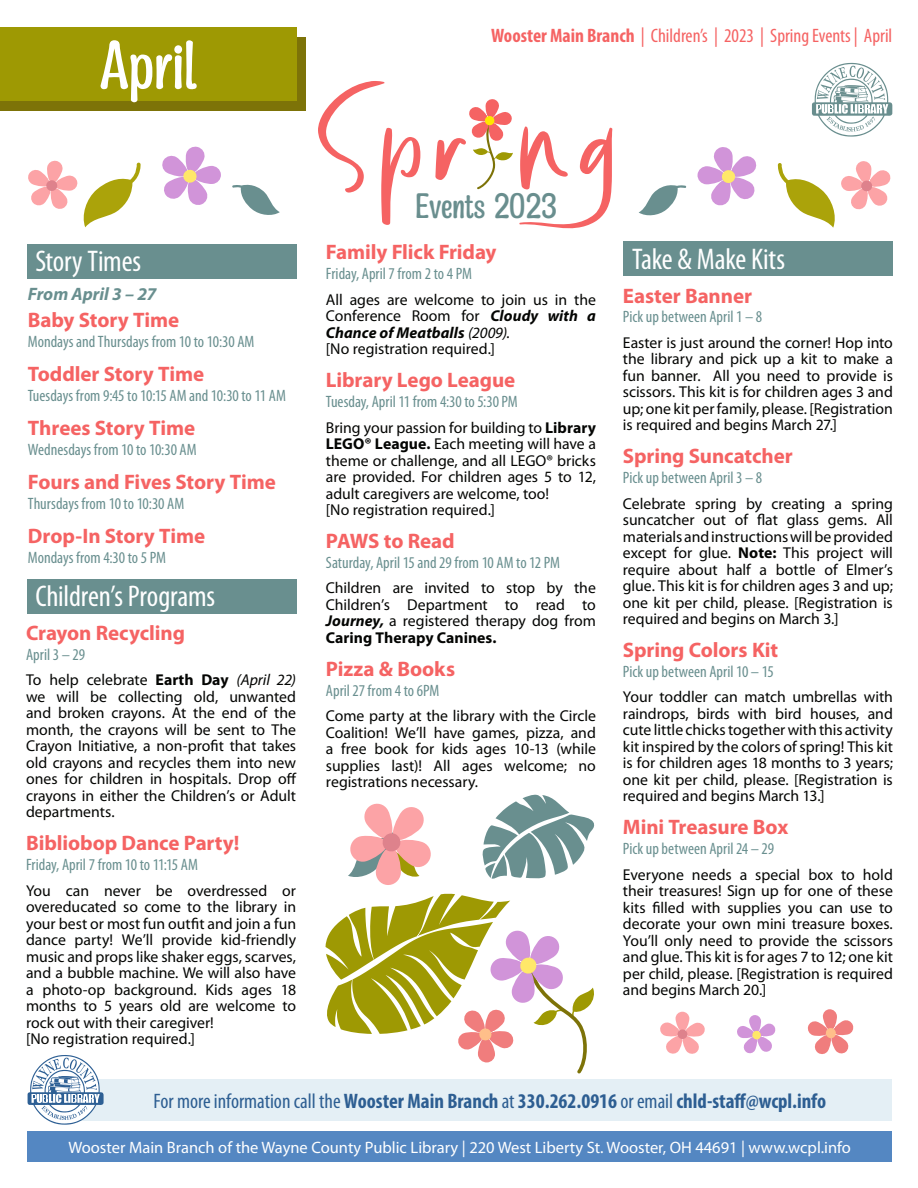
<style>
.page{position:relative;width:918px;height:1188px;background:#fff}
.page>*{position:absolute;margin:0;border:0;box-sizing:border-box;transform-origin:0 0}
.t1{font:69px "Mangabey";color:#fff}
.t2{font:36px "Mangabey";color:#698e8e}
.t3{font:condensed 30px "Myriad Pro";letter-spacing:-.005em;color:#fff}
.t4{font:700 21px "Myriad Pro";letter-spacing:-.005em;color:#f56363}
.t5{font:700 condensed 21px "Myriad Pro";color:#2d5e92}
.t6{font:condensed 19.5px "Myriad Pro";color:#f56363}
.t7{font:italic 700 18px "Myriad Pro";color:#698f8f}
.t8{font:condensed 16.5px "Myriad Pro";color:#698f8f}
.t9{font:16.5px "Myriad Pro";color:#fff}
.t10{font:15.75px/16.5px "Myriad Pro";letter-spacing:-.005em;color:#040503;text-align:justify}
.s1{font-weight:700}
.s2{font-style:italic}
.s3{font-weight:700;font-style:italic}
.s4{font-weight:400}
</style>
<div class="page">
<div style="left:0;top:37px;width:306px;height:74px;background:#7d7308"></div>
<div style="left:0;top:27px;width:296px;height:73px;background:#9e9903"></div>
<svg style="left:812px;top:63px;width:80px;height:74px"></svg>
<svg style="left:318px;top:81px;width:294px;height:148px"></svg>
<svg style="left:28px;top:160px;width:113px;height:67px"></svg>
<svg style="left:162px;top:146px;width:59px;height:59px"></svg>
<svg style="left:232px;top:184px;width:48px;height:31px"></svg>
<svg style="left:777px;top:161px;width:114px;height:67px"></svg>
<svg style="left:697px;top:147px;width:60px;height:59px"></svg>
<svg style="left:639px;top:185px;width:47px;height:31px"></svg>
<svg style="left:325px;top:894px;width:269px;height:180px"></svg>
<div style="left:27px;top:244px;width:269px;height:34px;background:#698f8f"></div>
<div style="left:27px;top:579px;width:269px;height:34px;background:#698f8f"></div>
<div style="left:624px;top:241px;width:269px;height:35px;background:#698f8f"></div>
<div style="left:28px;top:1131px;width:864px;height:31px;background:#5487c2"></div>
<div style="left:73px;top:1079px;width:819px;height:42px;background:#e4eff5"></div>
<svg style="left:28px;top:1055px;width:76px;height:70px"></svg>
<svg style="left:482px;top:794px;width:113px;height:85px"></svg>
<svg style="left:660px;top:1012px;width:45px;height:42px"></svg>
<div style="left:678px;top:1029px;width:9px;height:10px;background:#de828c;border-radius:50%"></div>
<svg style="left:737px;top:1015px;width:39px;height:39px"></svg>
<svg style="left:807px;top:1009px;width:47px;height:45px"></svg>
<svg style="left:348px;top:803px;width:83px;height:82px"></svg>
<p class="t1" style="left:100px;top:28px;width:99px">April</p>
<p class="t6" style="left:491px;top:23px;width:403px"><span class="s1">Wooster Main Branch</span> | Children’s | 2023 | Spring Events | April</p>
<p class="t3" style="left:35px;top:243px;width:107px">Story Times</p>
<p class="t7" style="left:28px;top:282px;width:130px">From April 3 – 27</p>
<p class="t4" style="left:28px;top:306px;width:153px">Baby Story Time</p>
<p class="t8" style="left:28px;top:331px;width:228px">Mondays and Thursdays from 10 to 10:30 AM</p>
<p class="t4" style="left:28px;top:360px;width:178px">Toddler Story Time</p>
<p class="t8" style="left:28px;top:385px;width:260px">Tuesdays from 9:45 to 10:15 AM and 10:30 to 11 AM</p>
<p class="t4" style="left:28px;top:414px;width:169px">Threes Story Time</p>
<p class="t8" style="left:28px;top:439px;width:170px">Wednesdays from 10 to 10:30 AM</p>
<p class="t4" style="left:28px;top:468px;width:250px">Fours and Fives Story Time</p>
<p class="t8" style="left:28px;top:493px;width:158px">Thursdays from 10 to 10:30 AM</p>
<p class="t4" style="left:28px;top:522px;width:179px">Drop-In Story Time</p>
<p class="t8" style="left:28px;top:547px;width:140px">Mondays from 4:30 to 5 PM</p>
<p class="t3" style="left:35px;top:578px;width:181px">Children’s Programs</p>
<p class="t4" style="left:26px;top:619px;width:160px">Crayon Recycling</p>
<p class="t8" style="left:26px;top:644px;width:61px">April 3 – 29</p>
<p class="t10" style="left:26px;top:671px;width:272px">To help celebrate <span class="s1">Earth Day</span> <span class="s2">(April 22) </span>we will be collecting old, unwanted and broken crayons. At the end of the month, the crayons will be sent to The Crayon Initiative, a non-profit that takes old crayons and recycles them into new ones for children in hospitals. Drop off crayons in either the Children’s or Adult departments.</p>
<p class="t4" style="left:26px;top:829px;width:215px">Bibliobop Dance Party!</p>
<p class="t8" style="left:26px;top:855px;width:173px">Friday, April 7 from 10 to 11:15 AM</p>
<p class="t10" style="left:26px;top:882px;width:272px">You can never be overdressed or overeducated so come to the library in your best or most fun outfit and join a fun dance party! We’ll provide kid-friendly music and props like shaker eggs, scarves, and a bubble machine. We will also have a photo-op background. Kids ages 18 months to 5 years old are welcome to rock out with their caregiver!</p>
<p class="t10" style="left:26px;top:1030px;width:171px">[No registration required.]</p>
<p class="t2" style="left:416px;top:186px;width:143px">Events 2023</p>
<p class="t4" style="left:326px;top:239px;width:172px">Family Flick Friday</p>
<p class="t8" style="left:326px;top:264px;width:148px">Friday, April 7 from 2 to 4 PM</p>
<p class="t10" style="left:326px;top:291px;width:272px">All ages are welcome to join us in the Conference Room for <span class="s3">Cloudy with a Chance of Meatballs</span> <span class="s2">(2009).</span></p>
<p class="t10" style="left:326px;top:341px;width:171px">[No registration required.]</p>
<p class="t4" style="left:326px;top:367px;width:191px">Library Lego League</p>
<p class="t8" style="left:326px;top:392px;width:193px">Tuesday, April 11 from 4:30 to 5:30 PM</p>
<p class="t10" style="left:326px;top:419px;width:272px">Bring your passion for building to <span class="s1">Library LEGO® League.</span> Each meeting will have a theme or challenge, and all LEGO® bricks are provided. For children ages 5 to 12, adult caregivers are welcome, too!</p>
<p class="t10" style="left:326px;top:501px;width:171px">[No registration required.]</p>
<p class="t4" style="left:326px;top:527px;width:130px">PAWS to Read</p>
<p class="t8" style="left:326px;top:552px;width:236px">Saturday, April 15 and 29 from 10 AM to 12 PM</p>
<p class="t10" style="left:326px;top:580px;width:272px">Children are invited to stop by the Children’s Department to read to <span class="s3">Journey,</span> a registered therapy dog from <span class="s1">Caring Therapy Canines.</span></p>
<p class="t4" style="left:326px;top:655px;width:131px">Pizza &amp; Books</p>
<p class="t8" style="left:326px;top:680px;width:115px">April 27 from 4 to 6PM</p>
<p class="t10" style="left:326px;top:707px;width:272px">Come party at the library with the Circle Coalition! We’ll have games, pizza, and a free book for kids ages 10-13 (while supplies last)! All ages welcome; no registrations necessary.</p>
<p class="t3" style="left:632px;top:241px;width:154px">Take &amp; Make Kits</p>
<p class="t4" style="left:623px;top:282px;width:131px">Easter Banner</p>
<p class="t8" style="left:623px;top:307px;width:141px">Pick up between April 1 – 8</p>
<p class="t10" style="left:623px;top:334px;width:272px">Easter is just around the corner! Hop into the library and pick up a kit to make a fun banner. All you need to provide is scissors. This kit is for children ages 3 and up; one kit per family, please. [Registration is required and begins March 27.]</p>
<p class="t4" style="left:623px;top:443px;width:171px">Spring Suncatcher</p>
<p class="t8" style="left:623px;top:468px;width:141px">Pick up between April 3 – 8</p>
<p class="t10" style="left:623px;top:495px;width:272px">Celebrate spring by creating a spring suncatcher out of flat glass gems. All materials and instructions will be provided except for glue. <span class="s1">Note:</span> This project will require about half a bottle of Elmer’s glue. This kit is for children ages 3 and up; one kit per child, please. [Registration is required and begins on March 3.]</p>
<p class="t4" style="left:623px;top:636px;width:157px">Spring Colors Kit</p>
<p class="t8" style="left:623px;top:662px;width:152px">Pick up between April 10 – 15</p>
<p class="t10" style="left:623px;top:689px;width:272px">Your toddler can match umbrellas with raindrops, birds with bird houses, and cute little chicks together with this activity kit inspired by the colors of spring! This kit is for children ages 18 months to 3 years; one kit per child, please. [Registration is required and begins March 13.]</p>
<p class="t4" style="left:623px;top:814px;width:167px">Mini Treasure Box</p>
<p class="t8" style="left:623px;top:839px;width:153px">Pick up between April 24 – 29</p>
<p class="t10" style="left:623px;top:866px;width:272px">Everyone needs a special box to hold their treasures! Sign up for one of these kits filled with supplies you can use to decorate your own mini treasure boxes.<br>You’ll only need to provide the scissors and glue. This kit is for ages 7 to 12; one kit per child, please. [Registration is required and begins March 20.]</p>
<p class="t5" style="left:154px;top:1087px;width:674px"><span class="s4">For more information call the</span> Wooster Main Branch <span class="s4">at</span> 330.262.0916 <span class="s4">or email</span> chld-staff@wcpl.info</p>
<p class="t9" style="left:68px;top:1137px;width:784px">Wooster Main Branch of the Wayne County Public Library | 220 West Liberty St. Wooster, OH 44691 | www.wcpl.info</p>
</div>
